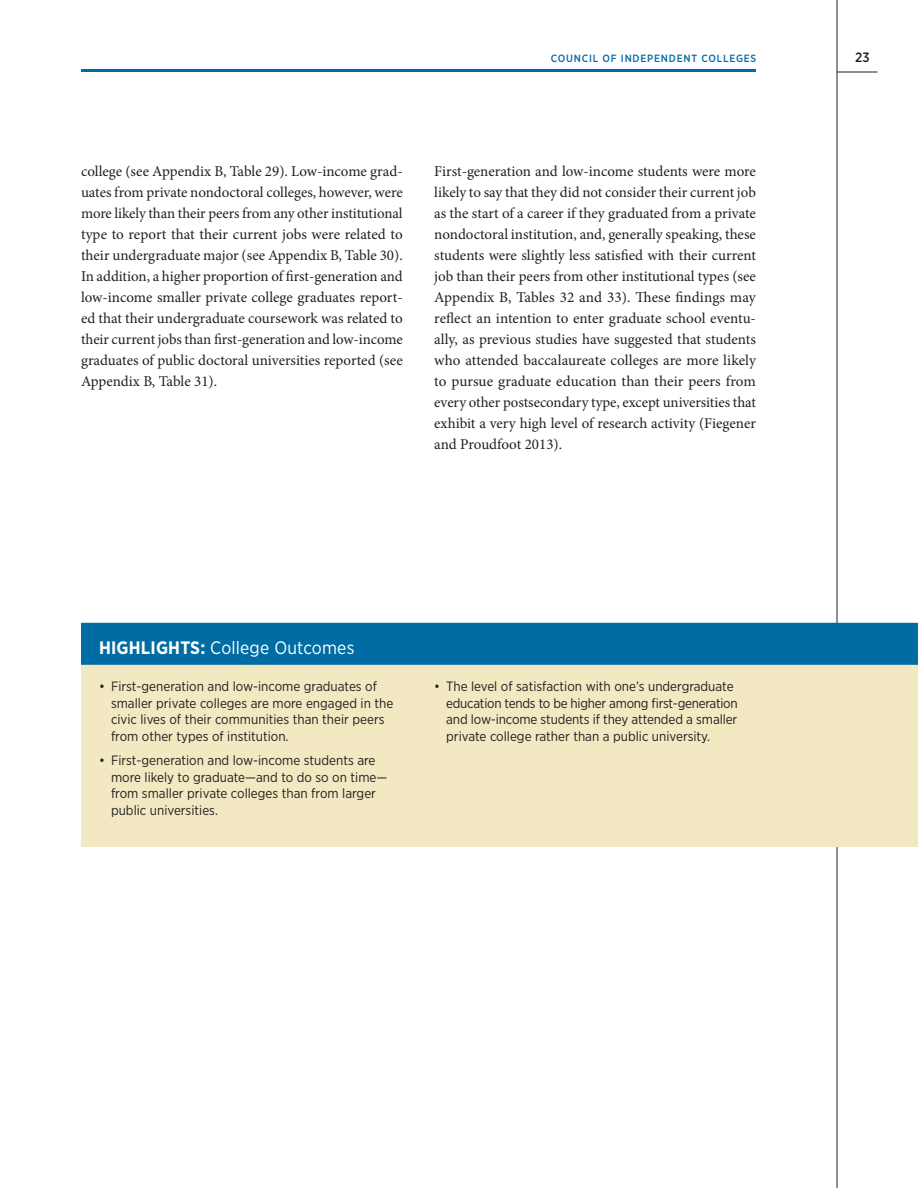
<style>
.page{position:relative;width:918px;height:1188px;background:#fff}
.page>*{position:absolute;margin:0;border:0;box-sizing:border-box;transform-origin:0 0}
.t1{font:18px "Gotham Narrow";letter-spacing:.01em;color:#fff}
.t2{font:15px/21px "Minion Pro";color:#231f20;text-align:justify}
.t3{font:13.5px/16.5px "Gotham Narrow";color:#231f20}
.t4{font:500 13.5px "Gotham Narrow";color:#231f20}
.t5{font:500 10.5px "Gotham Narrow";letter-spacing:.075em;color:#006ca4}
.s1{font-weight:700}
</style>
<div class="page">
<hr style="left:81px;top:69px;width:675px;height:3px;background:#006ca4">
<hr style="left:837px;top:0;width:1px;height:1188px;background:#231f20">
<hr style="left:837px;top:72px;width:41px;height:1px;background:#231f20">
<div style="left:81px;top:640px;width:837px;height:207px;background:#f2e8c1"></div>
<div style="left:81px;top:623px;width:837px;height:42px;background:#006ca4"></div>
<p class="t5" style="left:551px;top:52px;width:207px">COUNCIL OF INDEPENDENT COLLEGES</p>
<p class="t4" style="left:855px;top:49px;width:16px">23</p>
<p class="t2" style="left:81px;top:161px;width:323px">college (see Appendix B, Table 29). Low-income grad&shy;uates from private nondoctoral colleges, however, were more likely than their peers from any other institutional type to report that their current jobs were related to their undergraduate major (see Appendix B, Table 30).<br>In addition, a higher proportion of first-generation and low-income smaller private college graduates report&shy;ed that their undergraduate coursework was related to their current jobs than first-generation and low-income graduates of public doctoral universities reported (see Appendix B, Table 31).</p>
<p class="t2" style="left:434px;top:161px;width:323px">First-generation and low-income students were more likely to say that they did not consider their current job as the start of a career if they graduated from a private nondoctoral institution, and, generally speaking, these students were slightly less satisfied with their current job than their peers from other institutional types (see Appendix B, Tables 32 and 33). These findings may reflect an intention to enter graduate school eventu&shy;ally, as previous studies have suggested that students who attended baccalaureate colleges are more likely to pursue graduate education than their peers from every other postsecondary type, except universities that exhibit a very high level of research activity (Fiegener and Proudfoot 2013).</p>
<p class="t1" style="left:99px;top:637px;width:257px"><span class="s1">HIGHLIGHTS:</span> College Outcomes</p>
<p class="t3" style="left:111px;top:678px;width:284px;text-indent:-12px">• First-generation and low-income graduates of smaller private colleges are more engaged in the civic lives of their communities than their peers from other types of institution.</p>
<p class="t3" style="left:111px;top:752px;width:278px;text-indent:-12px">• First-generation and low-income students are more likely to graduate—and to do so on time— from smaller private colleges than from larger public universities.</p>
<p class="t3" style="left:446px;top:678px;width:293px;text-indent:-12px">• The level of satisfaction with one’s undergraduate education tends to be higher among first-generation and low-income students if they attended a smaller private college rather than a public university.</p>
</div>
